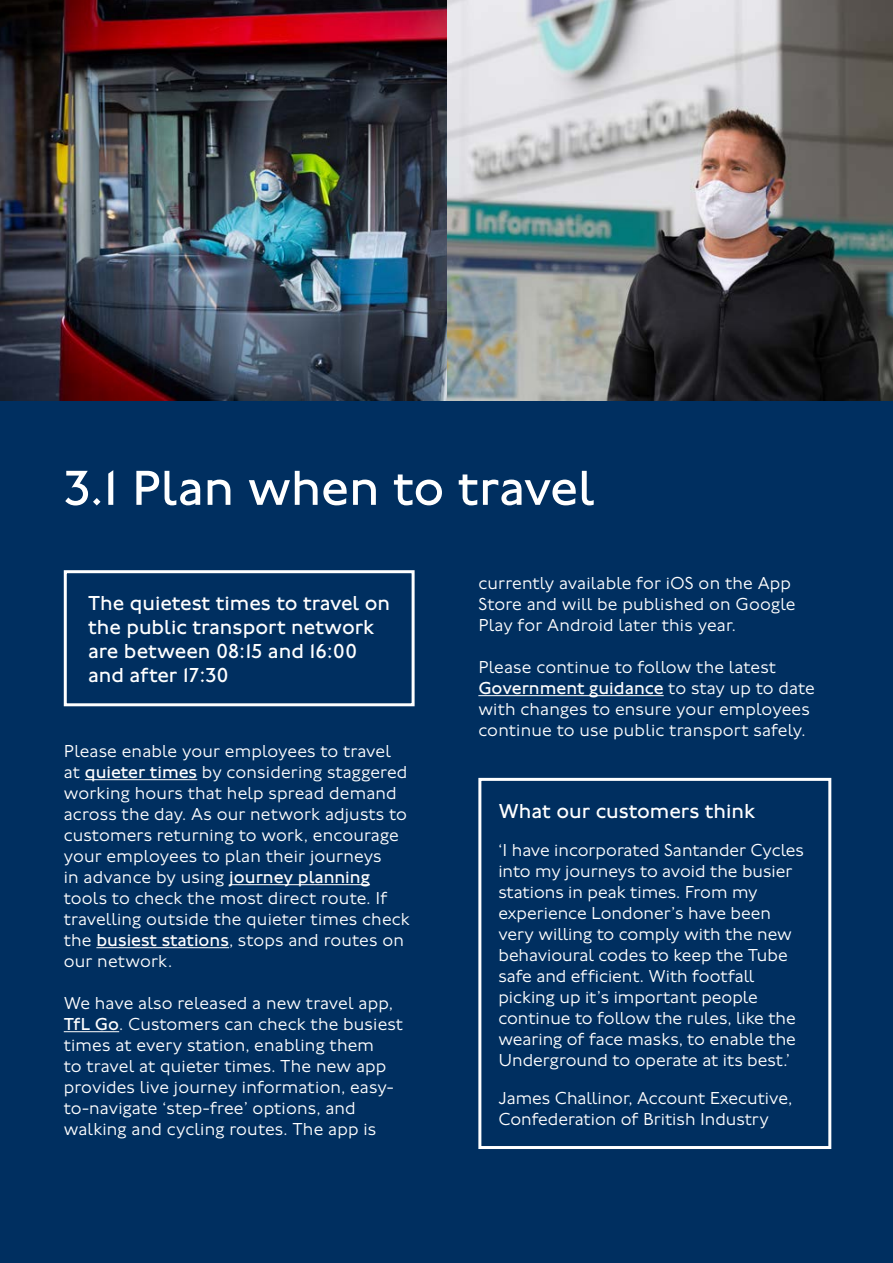
<style>
.page{position:relative;width:893px;height:1263px;background:#002f60}
.page>*{position:absolute;margin:0;border:0;box-sizing:border-box;transform-origin:0 0}
.Major_Heading_32_32{font:51px "Johnston 100";letter-spacing:-.01em;color:#fff}
.BodyHeading_14_16_WH{font:21px/24px "Johnston 100";color:#fff}
.Body_12_14_WO__P{font:300 18px/21px "Johnston 100";letter-spacing:.01em;color:#fff}
.Body_12_14_BoxOut_WO{font:300 18px/21px "Johnston 100";color:#fff}
.s1{font-weight:400}
</style>
<div class="page">
<img style="left:0;top:0;width:893px;height:400px">
<svg style="left:63px;top:570px;width:352px;height:137px"></svg>
<hr style="left:85px;top:779px;width:112px;height:1px;background:#fff">
<hr style="left:229px;top:884px;width:141px;height:1px;background:#fff">
<hr style="left:96px;top:947px;width:133px;height:1px;background:#fff">
<hr style="left:64px;top:1031px;width:55px;height:1px;background:#fff">
<hr style="left:478px;top:695px;width:186px;height:1px;background:#fff">
<svg style="left:478px;top:777px;width:354px;height:372px"></svg>
<h2 class="Major_Heading_32_32" style="left:64px;top:460px;width:532px">3.1 Plan when to travel</h2>
<h3 class="BodyHeading_14_16_WH" style="left:88px;top:591px;width:304px">The quietest times to travel on the public transport network are between 08:15 and 16:00 and after 17:30</h3>
<p class="Body_12_14_WO__P" style="left:64px;top:741px;width:348px">Please enable your employees to travel at <span class="s1">quieter times</span> by considering staggered working hours that help spread demand across the day. As our network adjusts to customers returning to work, encourage your employees to plan their journeys<br>in advance by using <span class="s1">journey planning </span>tools to check the most direct route. If travelling outside the quieter times check the <span class="s1">busiest stations</span>, stops and routes on our network.</p>
<p class="Body_12_14_WO__P" style="left:64px;top:993px;width:341px">We have also released a new travel app, <span class="s1">TfL Go</span>. Customers can check the busiest times at every station, enabling them<br>to travel at quieter times. The new app provides live journey information, easy&shy;to-navigate ‘step-free’ options, and walking and cycling routes. The app is</p>
<p class="Body_12_14_WO__P" style="left:478px;top:573px;width:318px">currently available for iOS on the App<br>Store and will be published on Google<br>Play for Android later this year.</p>
<p class="Body_12_14_WO__P" style="left:478px;top:657px;width:338px">Please continue to follow the latest <span class="s1">Government guidance</span> to stay up to date with changes to ensure your employees continue to use public transport safely.</p>
<h3 class="BodyHeading_14_16_WH" style="left:498px;top:799px;width:258px">What our customers think</h3>
<p class="Body_12_14_BoxOut_WO" style="left:498px;top:839px;width:307px">‘I have incorporated Santander Cycles into my journeys to avoid the busier stations in peak times. From my experience Londoner’s have been very willing to comply with the new behavioural codes to keep the Tube safe and efficient. With footfall picking up it’s important people continue to follow the rules, like the wearing of face masks, to enable the Underground to operate at its best.’</p>
<p class="Body_12_14_BoxOut_WO" style="left:498px;top:1087px;width:295px">James Challinor, Account Executive,<br>Confederation of British Industry</p>
</div>
